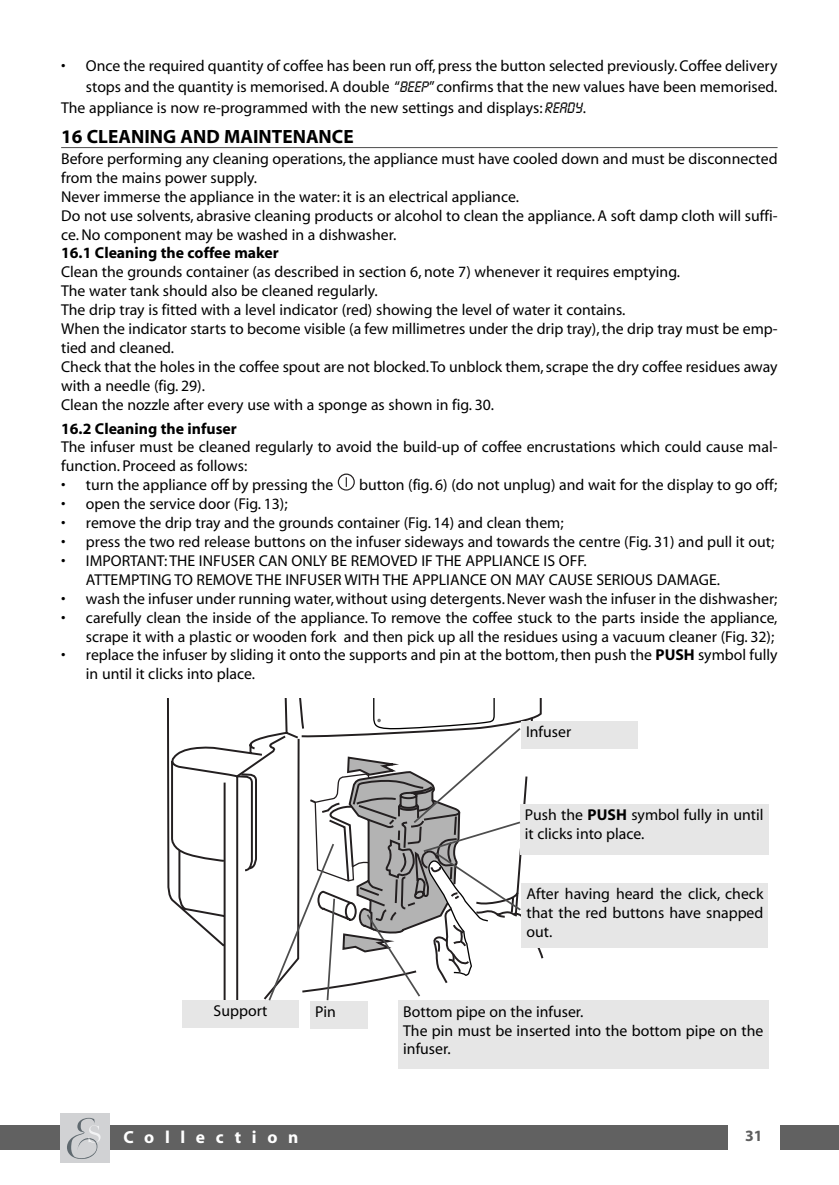
<style>
.page{position:relative;width:839px;height:1185px;background:#fff}
.page>*{position:absolute;margin:0;border:0;box-sizing:border-box;transform-origin:0 0}
.t1{font:700 19.25px "Myriad";color:#000}
.t2{font:700 17.5px "Myriad";letter-spacing:.61em;color:#fff}
.t3{font:15.75px/18.9px "Myriad";color:#000}
.t4{font:700 15.75px "Myriad";color:#000}
.t5{font:700 15.75px "Myriad";color:#5e5e5e}
.s1{font-family:"Lcd Plain"}
.s2{font-weight:700}
</style>
<div class="page">
<div style="left:0;top:1125px;width:18px;height:25px;background:#616161"></div>
<div style="left:10px;top:1125px;width:828px;height:25px;background:#616161"></div>
<div style="left:60px;top:1113px;width:49px;height:50px;background:#d1d2d4"></div>
<svg style="left:67px;top:1118px;width:33px;height:41px"></svg>
<div style="left:728px;top:1112px;width:51px;height:50px;background:#fff"></div>
<hr style="left:61px;top:147px;width:716px;height:1px;background:#4d4d4d">
<svg style="left:337px;top:473px;width:18px;height:17px"></svg>
<svg style="left:167px;top:698px;width:201px;height:306px"></svg>
<svg style="left:234px;top:734px;width:33px;height:235px"></svg>
<div style="left:182px;top:1000px;width:116px;height:28px;background:#e6e6e6"></div>
<div style="left:310px;top:1001px;width:57px;height:27px;background:#e6e6e6"></div>
<div style="left:521px;top:721px;width:116px;height:28px;background:#e6e6e6"></div>
<div style="left:520px;top:804px;width:248px;height:50px;background:#e6e6e6"></div>
<div style="left:521px;top:883px;width:247px;height:65px;background:#e6e6e6"></div>
<div style="left:398px;top:1000px;width:370px;height:69px;background:#e6e6e6"></div>
<svg style="left:267px;top:698px;width:277px;height:304px"></svg>
<p class="t3" style="left:61px;top:58px;width:717px">• Once the required quantity of coffee has been run off, press the button selected previously. Coffee delivery</p>
<p class="t3" style="left:86px;top:79px;width:692px">stops and the quantity is memorised. A double “<span class="s1">BEEP</span>”confirms that the new values have been memorised.</p>
<p class="t3" style="left:61px;top:99px;width:526px">The appliance is now re-programmed with the new settings and displays: <span class="s1">READY</span>.</p>
<p class="t1" style="left:61px;top:130px;width:294px">16 CLEANING AND MAINTENANCE</p>
<p class="t3" style="left:61px;top:150px;width:717px">Before performing any cleaning operations, the appliance must have cooled down and must be disconnected from the mains power supply.<br>Never immerse the appliance in the water: it is an electrical appliance.<br>Do not use solvents, abrasive cleaning products or alcohol to clean the appliance. A soft damp cloth will suffi&shy;ce. No component may be washed in a dishwasher.</p>
<p class="t4" style="left:61px;top:247px;width:219px">16.1 Cleaning the coffee maker</p>
<p class="t3" style="left:61px;top:264px;width:717px">Clean the grounds container (as described in section 6, note 7) whenever it requires emptying.<br>The water tank should also be cleaned regularly.<br>The drip tray is fitted with a level indicator (red) showing the level of water it contains.<br>When the indicator starts to become visible (a few millimetres under the drip tray), the drip tray must be emp&shy;tied and cleaned.<br>Check that the holes in the coffee spout are not blocked.To unblock them, scrape the dry coffee residues away with a needle (fig. 29).<br>Clean the nozzle after every use with a sponge as shown in fig. 30.</p>
<p class="t4" style="left:61px;top:422px;width:177px">16.2 Cleaning the infuser</p>
<p class="t3" style="left:61px;top:439px;width:717px">The infuser must be cleaned regularly to avoid the build-up of coffee encrustations which could cause mal&shy;function. Proceed as follows:</p>
<p class="t3" style="left:61px;top:477px;width:274px">• turn the appliance off by pressing the</p>
<p class="t3" style="left:359px;top:477px;width:419px">button (fig. 6) (do not unplug) and wait for the display to go off;</p>
<p class="t3" style="left:61px;top:496px;width:228px">• open the service door (Fig. 13);</p>
<p class="t3" style="left:61px;top:515px;width:504px">• remove the drip tray and the grounds container (Fig. 14) and clean them;</p>
<p class="t3" style="left:61px;top:533px;width:714px">• press the two red release buttons on the infuser sideways and towards the centre (Fig. 31) and pull it out;</p>
<p class="t3" style="left:86px;top:552px;width:635px;text-indent:-25px">• IMPORTANT: THE INFUSER CAN ONLY BE REMOVED IF THE APPLIANCE IS OFF.<br>ATTEMPTING TO REMOVE THE INFUSER WITH THE APPLIANCE ON MAY CAUSE SERIOUS DAMAGE.</p>
<p class="t3" style="left:61px;top:590px;width:717px">• wash the infuser under running water, without using detergents. Never wash the infuser in the dishwasher;</p>
<p class="t3" style="left:61px;top:609px;width:717px;text-align:right">• carefully clean the inside of the appliance. To remove the coffee stuck to the parts inside the appliance, scrape it with a plastic or wooden fork and then pick up all the residues using a vacuum cleaner (Fig. 32);</p>
<p class="t3" style="left:86px;top:647px;width:692px;text-indent:-25px">• replace the infuser by sliding it onto the supports and pin at the bottom, then push the <span class="s2">PUSH</span> symbol fully in until it clicks into place.</p>
<p class="t3" style="left:526px;top:723px;width:47px">Infuser</p>
<p class="t3" style="left:524px;top:807px;width:240px">Push the <span class="s2">PUSH</span> symbol fully in until it clicks into place.</p>
<p class="t3" style="left:213px;top:1003px;width:55px">Support</p>
<p class="t3" style="left:315px;top:1003px;width:22px">Pin</p>
<p class="t3" style="left:526px;top:885px;width:238px;text-align:justify">After having heard the click, check that the red buttons have snapped out.</p>
<p class="t3" style="left:403px;top:1003px;width:361px">Bottom pipe on the infuser.<br>The pin must be inserted into the bottom pipe on the infuser.</p>
<p class="t2" style="left:123px;top:1131px;width:176px">Collection</p>
<p class="t5" style="left:744px;top:1130px;width:19px">31</p>
</div>
